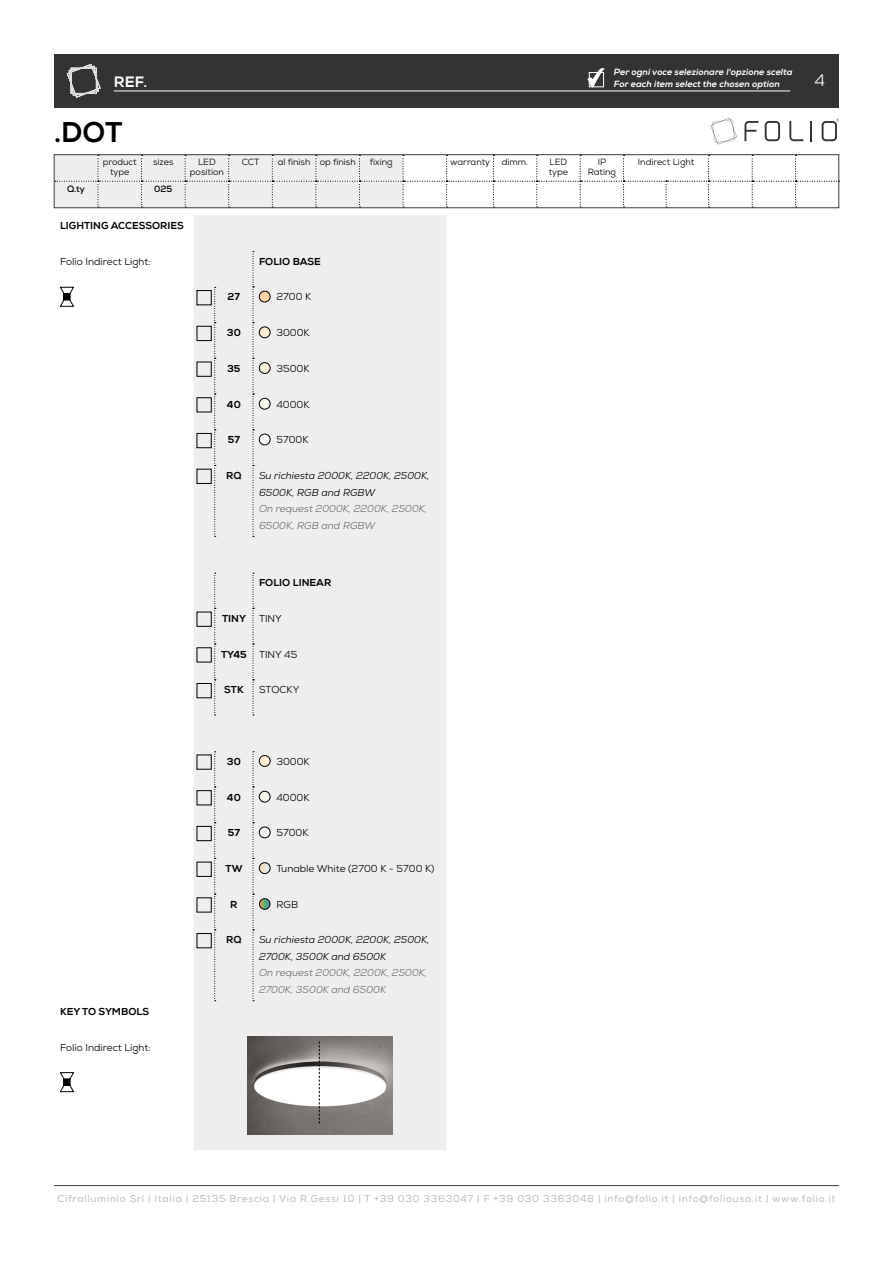
<style>
.page{position:relative;width:893px;height:1263px;background:#fff}
.page>*{position:absolute;margin:0;border:0;box-sizing:border-box;transform-origin:0 0}
.t1{font:800 28.5px "Nexa";color:#000}
.t2{font:16.5px "Nexa";color:#fff}
.t3{font:800 15px "Nexa";color:#fff}
.t4{font:10.05px "Nexa";color:#000}
.t5{font:italic 10.05px/16.5px "Nexa";color:#000}
.t6{font:italic 10.05px/16.5px "Nexa";color:#706f6f}
.t7{font:800 10.05px "Nexa";color:#000}
.t8{font:9.9px "Nexa";letter-spacing:.07em;color:#bcbcbc}
.t9{font:9px/10.5px "Nexa";color:#000;text-align:center}
.t10{font:italic 800 9px "Nexa";color:#fff}
.t11{font:700 9px "Nexa";color:#000}
.s1{font-weight:800}
</style>
<div class="page">
<svg style="left:744px;top:121px;width:14px;height:20px"></svg>
<svg style="left:765px;top:121px;width:15px;height:20px"></svg>
<svg style="left:789px;top:121px;width:14px;height:20px"></svg>
<hr style="left:810px;top:121px;width:2px;height:20px;background:#000">
<svg style="left:822px;top:119px;width:17px;height:22px"></svg>
<svg style="left:710px;top:118px;width:27px;height:26px"></svg>
<div style="left:54px;top:54px;width:785px;height:54px;background:#333"></div>
<svg style="left:67px;top:64px;width:34px;height:34px"></svg>
<svg style="left:587px;top:68px;width:18px;height:19px"></svg>
<hr style="left:114px;top:91px;width:676px;height:1px;background:#fff">
<svg style="left:56px;top:155px;width:784px;height:53px"></svg>
<div style="left:54px;top:154px;width:785px;height:54px;border:1px solid #3c3c3b"></div>
<hr style="left:54px;top:1185px;width:785px;height:1px;background:#3c3c3b">
<div style="left:194px;top:216px;width:252px;height:934px;background:#eee"></div>
<svg style="left:214px;top:287px;width:2px;height:250px"></svg>
<svg style="left:214px;top:751px;width:2px;height:250px"></svg>
<svg style="left:214px;top:573px;width:2px;height:142px"></svg>
<svg style="left:252px;top:573px;width:2px;height:142px"></svg>
<svg style="left:252px;top:251px;width:2px;height:286px"></svg>
<svg style="left:60px;top:286px;width:14px;height:21px"></svg>
<div style="left:64px;top:293px;width:6px;height:7px;background:#000"></div>
<div style="left:63px;top:293px;width:7px;height:7px;border:1px solid #000"></div>
<div style="left:197px;top:290px;width:14px;height:15px;border:1px solid #000"></div>
<div style="left:259px;top:291px;width:11px;height:11px;background:#fdd5a5;border-radius:50%"></div>
<div style="left:259px;top:291px;width:11px;height:11px;border:1px solid #000;border-radius:50%"></div>
<div style="left:197px;top:326px;width:14px;height:15px;border:1px solid #000"></div>
<div style="left:259px;top:327px;width:11px;height:11px;background:#ffeed5;border-radius:50%"></div>
<div style="left:259px;top:327px;width:11px;height:11px;border:1px solid #000;border-radius:50%"></div>
<div style="left:259px;top:363px;width:11px;height:10px;background:#f4eed6;border-radius:50%"></div>
<div style="left:259px;top:362px;width:11px;height:12px;border:1px solid #000;border-radius:50%"></div>
<div style="left:259px;top:398px;width:11px;height:11px;background:#f6f5ee;border-radius:50%"></div>
<div style="left:259px;top:398px;width:11px;height:11px;border:1px solid #000;border-radius:50%"></div>
<div style="left:197px;top:433px;width:14px;height:15px;border:1px solid #000"></div>
<div style="left:259px;top:434px;width:11px;height:11px;background:#f8faf8;border-radius:50%"></div>
<div style="left:259px;top:434px;width:11px;height:11px;border:1px solid #000;border-radius:50%"></div>
<div style="left:197px;top:469px;width:14px;height:15px;border:1px solid #000"></div>
<div style="left:197px;top:683px;width:14px;height:15px;border:1px solid #000"></div>
<div style="left:197px;top:790px;width:14px;height:15px;border:1px solid #000"></div>
<div style="left:197px;top:826px;width:14px;height:15px;border:1px solid #000"></div>
<svg style="left:252px;top:751px;width:18px;height:250px;background:#e0e0df"></svg>
<div style="left:259px;top:898px;width:11px;height:11px;border:1px solid #000;border-radius:50%"></div>
<div style="left:197px;top:933px;width:14px;height:15px;border:1px solid #000"></div>
<svg style="left:60px;top:1072px;width:14px;height:20px"></svg>
<div style="left:63px;top:1078px;width:7px;height:8px;border:1px solid #000"></div>
<img style="left:248px;top:1036px;width:144px;height:98px">
<svg style="left:319px;top:1041px;width:1px;height:82px"></svg>
<p class="t10" style="left:614px;top:66px;width:180px">Per ogni voce selezionare l'opzione scelta</p>
<h3 class="t3" style="left:114px;top:72px;width:35px">REF.</h3>
<p class="t10" style="left:614px;top:78px;width:167px">For each item select the chosen option</p>
<h1 class="t1" style="left:54px;top:114px;width:70px">.DOT</h1>
<p class="t9" style="left:103px;top:156px;width:36px">product type</p>
<p class="t9" style="left:153px;top:156px;width:22px">sizes</p>
<p class="t9" style="left:190px;top:156px;width:36px">LED position</p>
<p class="t9" style="left:242px;top:156px;width:19px">CCT</p>
<p class="t9" style="left:278px;top:156px;width:79px">al finish op finish</p>
<p class="t9" style="left:370px;top:156px;width:24px">fixing</p>
<p class="t9" style="left:450px;top:156px;width:41px">warranty</p>
<p class="t9" style="left:502px;top:156px;width:28px">dimm.</p>
<p class="t9" style="left:549px;top:156px;width:21px;text-align:left">LED type</p>
<p class="t9" style="left:588px;top:156px;width:30px">IP<br>Rating</p>
<p class="t9" style="left:638px;top:156px;width:58px">Indirect Light</p>
<p class="t11" style="left:67px;top:183px;width:19px">Q.ty</p>
<p class="t11" style="left:154px;top:183px;width:20px">025</p>
<p class="t7" style="left:60px;top:219px;width:125px">LIGHTING ACCESSORIES</p>
<p class="t4" style="left:60px;top:255px;width:92px">Folio Indirect Light:</p>
<p class="t7" style="left:259px;top:255px;width:63px">FOLIO BASE</p>
<p class="t7" style="left:228px;top:291px;width:14px">27</p>
<p class="t4" style="left:276px;top:291px;width:36px">2700 K</p>
<p class="t7" style="left:227px;top:326px;width:15px">30</p>
<p class="t4" style="left:276px;top:326px;width:35px">3000K</p>
<p class="t7" style="left:227px;top:362px;width:15px">35</p>
<p class="t4" style="left:276px;top:362px;width:35px">3500K</p>
<p class="t7" style="left:227px;top:398px;width:15px">40</p>
<p class="t4" style="left:276px;top:398px;width:35px">4000K</p>
<p class="t7" style="left:228px;top:434px;width:14px">57</p>
<p class="t4" style="left:276px;top:433px;width:34px">5700K</p>
<p class="t7" style="left:226px;top:469px;width:17px">RQ</p>
<p class="t5" style="left:259px;top:467px;width:172px">Su richiesta 2000K, 2200K, 2500K,<br>6500K, RGB and RGBW</p>
<p class="t6" style="left:259px;top:500px;width:170px">On request 2000K, 2200K, 2500K,<br>6500K, RGB and RGBW</p>
<p class="t7" style="left:259px;top:576px;width:74px">FOLIO LINEAR</p>
<p class="t7" style="left:222px;top:612px;width:25px">TINY</p>
<p class="t4" style="left:259px;top:612px;width:24px">TINY</p>
<p class="t4" style="left:221px;top:648px;width:78px"><span class="s1">TY45</span> TINY 45</p>
<p class="t7" style="left:224px;top:684px;width:21px">STK</p>
<p class="t4" style="left:259px;top:683px;width:42px">STOCKY</p>
<h2 class="t2" style="left:815px;top:69px;width:12px">4</h2>
<p class="t7" style="left:60px;top:1005px;width:91px">KEY TO SYMBOLS</p>
<p class="t4" style="left:60px;top:1041px;width:92px">Folio Indirect Light:</p>
<p class="t7" style="left:227px;top:755px;width:15px">30</p>
<p class="t4" style="left:276px;top:755px;width:35px">3000K</p>
<p class="t7" style="left:227px;top:791px;width:15px">40</p>
<p class="t4" style="left:276px;top:791px;width:35px">4000K</p>
<p class="t7" style="left:228px;top:826px;width:14px">57</p>
<p class="t4" style="left:276px;top:826px;width:34px">5700K</p>
<p class="t7" style="left:226px;top:862px;width:18px">TW</p>
<p class="t4" style="left:276px;top:862px;width:160px">Tunable White (2700 K - 5700 K)</p>
<p class="t7" style="left:230px;top:898px;width:9px">R</p>
<p class="t4" style="left:276px;top:898px;width:23px">RGB</p>
<p class="t7" style="left:226px;top:934px;width:17px">RQ</p>
<p class="t5" style="left:259px;top:932px;width:172px">Su richiesta 2000K, 2200K, 2500K,<br>2700K, 3500K and 6500K</p>
<p class="t6" style="left:259px;top:965px;width:170px">On request 2000K, 2200K, 2500K,<br>2700K, 3500K and 6500K</p>
<p class="t8" style="left:57px;top:1193px;width:780px">Cifralluminio Srl | Italia | 25135 Brescia | Via R.Gessi 10 | T +39 030 3363047 | F +39 030 3363048 | info@folio.it | info@foliousa.it | www.folio.it</p>
</div>
